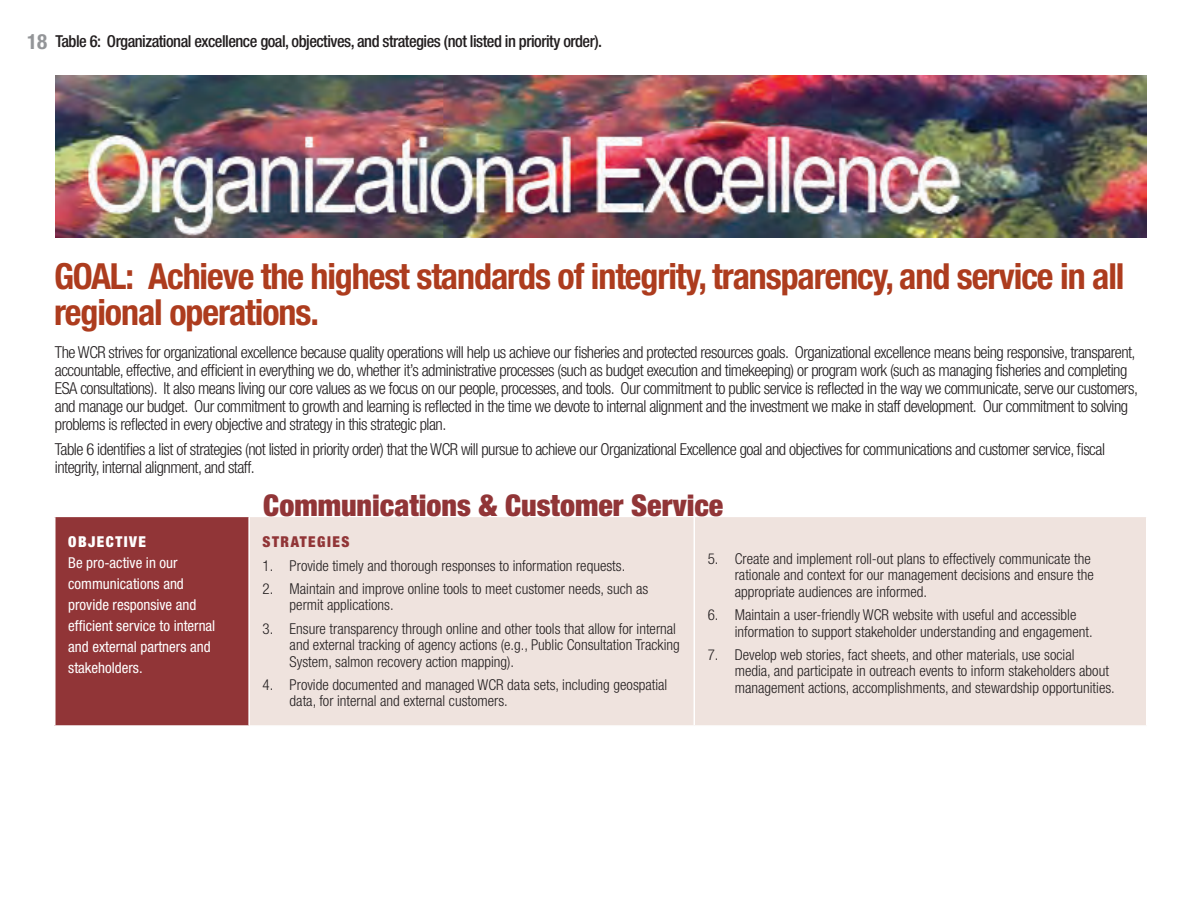
<style>
.page{position:relative;width:1188px;height:918px;background:#fff}
.page>*{position:absolute;margin:0;border:0;box-sizing:border-box;transform-origin:0 0}
.t1{font:700 condensed 36px/36px "Helvetica Neue LT Std";letter-spacing:-.03em;color:#ad3c1e}
.t2{font:900 condensed 30px "Helvetica Neue LT Std";color:#913537}
.t3{font:700 condensed 21px "Helvetica Neue LT Std";color:#939598}
.t4{font:300 condensed 16.5px/18px "Helvetica Neue LT Std";letter-spacing:-.03em;color:#231f20}
.t5{font:500 condensed 16.5px "Helvetica Neue LT Std";letter-spacing:-.03em;color:#231f20}
.t6{font:300 condensed 15px/16.5px "Helvetica Neue LT Std";color:#231f20}
.t7{font:condensed 15px/21px "Helvetica Neue LT Std";color:#fff}
.t8{font:900 condensed 15px "Helvetica Neue LT Std";letter-spacing:.1em;color:#913537}
.t9{font:900 condensed 15px "Helvetica Neue LT Std";letter-spacing:.1em;color:#fff}
</style>
<div class="page">
<div style="left:55px;top:516px;width:194px;height:210px;background:#913537"></div>
<div style="left:250px;top:517px;width:896px;height:208px;background:#efe3de"></div>
<hr style="left:54px;top:516px;width:195px;height:1px;background:#fff">
<hr style="left:54px;top:517px;width:2px;height:208px;background:#fff">
<hr style="left:248px;top:517px;width:2px;height:208px;background:#fff">
<hr style="left:694px;top:517px;width:1px;height:208px;background:#fff">
<hr style="left:54px;top:725px;width:195px;height:2px;background:#fff">
<img style="left:56px;top:75px;width:1090px;height:162px">
<p class="t3" style="left:27px;top:29px;width:22px">18</p>
<p class="t5" style="left:56px;top:31px;width:548px">Table 6: Organizational excellence goal, objectives, and strategies (not listed in priority order).</p>
<p class="t1" style="left:54px;top:258px;width:1072px">GOAL: Achieve the highest standards of integrity, transparency, and service in all regional operations.</p>
<p class="t4" style="left:55px;top:343px;width:1085px">The WCR strives for organizational excellence because quality operations will help us achieve our fisheries and protected resources goals. Organizational excellence means being responsive, transparent, accountable, effective, and efficient in everything we do, whether it’s administrative processes (such as budget execution and timekeeping) or program work (such as managing fisheries and completing ESA consultations). It also means living our core values as we focus on our people, processes, and tools. Our commitment to public service is reflected in the way we communicate, serve our customers, and manage our budget. Our commitment to growth and learning is reflected in the time we devote to internal alignment and the investment we make in staff development. Our commitment to solving problems is reflected in every objective and strategy in this strategic plan.</p>
<p class="t4" style="left:55px;top:440px;width:1052px">Table 6 identifies a list of strategies (not listed in priority order) that the WCR will pursue to achieve our Organizational Excellence goal and objectives for communications and customer service, fiscal integrity, internal alignment, and staff.</p>
<p class="t9" style="left:68px;top:533px;width:79px">OBJECTIVE</p>
<p class="t7" style="left:68px;top:552px;width:149px">Be pro-active in our communications and provide responsive and efficient service to internal and external partners and stakeholders.</p>
<p class="t2" style="left:263px;top:486px;width:462px">Communications &amp; Customer Service</p>
<p class="t8" style="left:263px;top:533px;width:88px">STRATEGIES</p>
<p class="t6" style="left:263px;top:557px;width:364px">1. Provide timely and thorough responses to information requests.</p>
<p class="t6" style="left:290px;top:580px;width:360px;text-indent:-27px">2. Maintain and improve online tools to meet customer needs, such as permit applications.</p>
<p class="t6" style="left:290px;top:620px;width:392px;text-indent:-27px">3. Ensure transparency through online and other tools that allow for internal and external tracking of agency actions (e.g., Public Consultation Tracking<br>System, salmon recovery action mapping).</p>
<p class="t6" style="left:290px;top:676px;width:379px;text-indent:-27px">4. Provide documented and managed WCR data sets, including geospatial data, for internal and external customers.</p>
<p class="t6" style="left:735px;top:550px;width:360px;text-indent:-27px">5. Create and implement roll-out plans to effectively communicate the rationale and context for our management decisions and ensure the appropriate audiences are informed.</p>
<p class="t6" style="left:735px;top:606px;width:359px;text-indent:-27px">6. Maintain a user-friendly WCR website with useful and accessible information to support stakeholder understanding and engagement.</p>
<p class="t6" style="left:735px;top:646px;width:382px;text-indent:-27px">7. Develop web stories, fact sheets, and other materials, use social<br>media, and participate in outreach events to inform stakeholders about management actions, accomplishments, and stewardship opportunities.</p>
</div>
